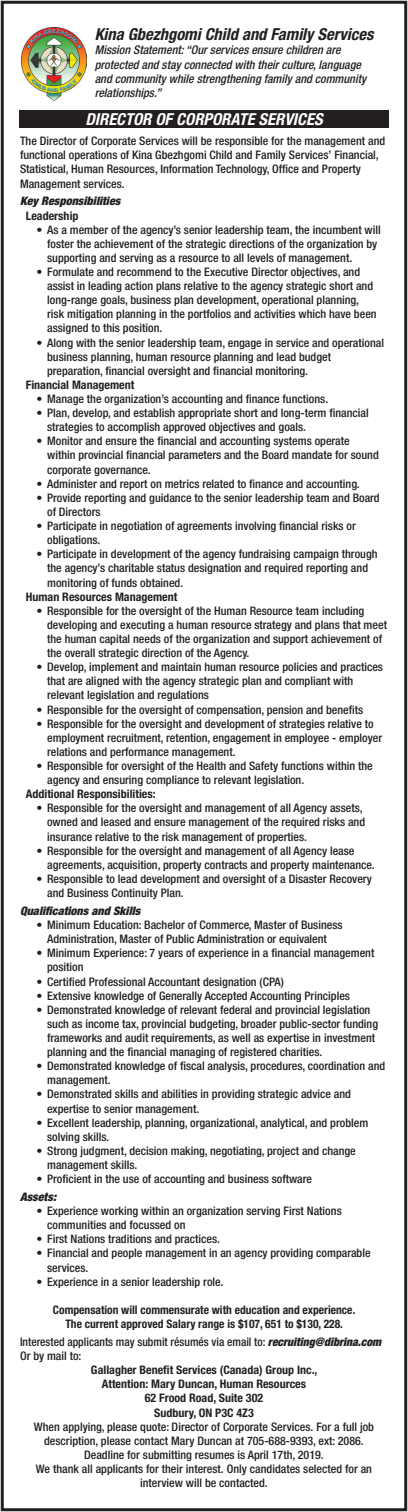
<style>
.page{position:relative;width:408px;height:1512px;background:#fff}
.page>*{position:absolute;margin:0;border:0;box-sizing:border-box;transform-origin:0 0}
.t1{font:italic 700 condensed 16.5px "Helvetica Neue";color:#231f20}
.t2{font:italic 700 condensed 16.5px "Helvetica Neue";color:#fff}
.t3{font:italic 500 condensed 12px/14.4px "Helvetica Neue";color:#231f20}
.t4{font:500 condensed 11.7px/14.1px "Helvetica Neue";color:#231f20}
.t5{font:700 condensed 11.7px/14.1px "Helvetica Neue";color:#231f20;text-align:center}
.t6{font:italic 900 condensed 11.7px "Helvetica Neue";color:#231f20}
.s1{font-weight:900;font-style:italic}
</style>
<div class="page">
<img style="left:21px;top:27px;width:66px;height:73px">
<div style="left:1px;top:1px;width:405px;height:1510px;border:3px solid #231f20"></div>
<div style="left:19px;top:110px;width:369px;height:18px;background:#231f20"></div>
<h1 class="t1" style="left:94px;top:24px;width:280px">Kina Gbezhgomi Child and Family Services</h1>
<p class="t3" style="left:94px;top:43px;width:273px">Mission Statement: “Our services ensure children are protected and stay connected with their culture, language and community while strengthening family and community relationships.”</p>
<p class="t4" style="left:20px;top:134px;width:366px">The Director of Corporate Services will be responsible for the management and functional operations of Kina Gbezhgomi Child and Family Services’ Financial, Statistical, Human Resources, Information Technology, Office and Property Management services.</p>
<p class="t6" style="left:20px;top:194px;width:102px">Key Responsibilities</p>
<p class="t5" style="left:26px;top:208px;width:54px">Leadership</p>
<p class="t4" style="left:47px;top:222px;width:335px;text-indent:-10px">• As a member of the agency’s senior leadership team, the incumbent will foster the achievement of the strategic directions of the organization by supporting and serving as a resource to all levels of management.</p>
<p class="t4" style="left:47px;top:265px;width:330px;text-indent:-10px">• Formulate and recommend to the Executive Director objectives, and assist in leading action plans relative to the agency strategic short and long-range goals, business plan development, operational planning, risk mitigation planning in the portfolios and activities which have been assigned to this position.</p>
<p class="t4" style="left:47px;top:335px;width:338px;text-indent:-10px">• Along with the senior leadership team, engage in service and operational business planning, human resource planning and lead budget preparation, financial oversight and financial monitoring.</p>
<p class="t5" style="left:26px;top:378px;width:110px">Financial Management</p>
<p class="t4" style="left:37px;top:392px;width:293px">• Manage the organization’s accounting and finance functions.</p>
<p class="t4" style="left:47px;top:406px;width:323px;text-indent:-10px">• Plan, develop, and establish appropriate short and long-term financial strategies to accomplish approved objectives and goals.</p>
<p class="t4" style="left:47px;top:434px;width:333px;text-indent:-10px">• Monitor and ensure the financial and accounting systems operate within provincial financial parameters and the Board mandate for sound corporate governance.</p>
<p class="t4" style="left:37px;top:476px;width:324px">• Administer and report on metrics related to finance and accounting.</p>
<p class="t4" style="left:47px;top:490px;width:334px;text-indent:-10px">• Provide reporting and guidance to the senior leadership team and Board of Directors</p>
<p class="t4" style="left:47px;top:519px;width:310px;text-indent:-10px">• Participate in negotiation of agreements involving financial risks or obligations.</p>
<p class="t4" style="left:47px;top:547px;width:331px;text-indent:-10px">• Participate in development of the agency fundraising campaign through the agency’s charitable status designation and required reporting and monitoring of funds obtained.</p>
<p class="t5" style="left:26px;top:589px;width:153px">Human Resources Management</p>
<p class="t4" style="left:47px;top:603px;width:341px;text-indent:-10px">• Responsible for the oversight of the Human Resource team including developing and executing a human resource strategy and plans that meet the human capital needs of the organization and support achievement of the overall strategic direction of the Agency.</p>
<p class="t4" style="left:47px;top:660px;width:337px;text-indent:-10px">• Develop, implement and maintain human resource policies and practices that are aligned with the agency strategic plan and compliant with relevant legislation and regulations</p>
<p class="t4" style="left:37px;top:702px;width:328px">• Responsible for the oversight of compensation, pension and benefits</p>
<p class="t4" style="left:47px;top:716px;width:336px;text-indent:-10px">• Responsible for the oversight and development of strategies relative to employment recruitment, retention, engagement in employee - employer relations and performance management.</p>
<p class="t4" style="left:47px;top:759px;width:327px;text-indent:-10px">• Responsible for oversight of the Health and Safety functions within the agency and ensuring compliance to relevant legislation.</p>
<p class="t5" style="left:26px;top:787px;width:131px">Additional Responsibilities:</p>
<p class="t4" style="left:47px;top:801px;width:319px;text-indent:-10px">• Responsible for the oversight and management of all Agency assets, owned and leased and ensure management of the required risks and insurance relative to the risk management of properties.</p>
<p class="t4" style="left:47px;top:843px;width:328px;text-indent:-10px">• Responsible for the oversight and management of all Agency lease agreements, acquisition, property contracts and property maintenance.</p>
<p class="t4" style="left:47px;top:872px;width:326px;text-indent:-10px">• Responsible to lead development and oversight of a Disaster Recovery and Business Continuity Plan.</p>
<p class="t6" style="left:20px;top:904px;width:122px">Qualifications and Skills</p>
<p class="t4" style="left:37px;top:918px;width:307px;text-align:center">• Minimum Education: Bachelor of Commerce, Master of Business<br>Administration, Master of Public Administration or equivalent</p>
<p class="t4" style="left:47px;top:946px;width:328px;text-indent:-10px">• Minimum Experience: 7 years of experience in a financial management position</p>
<p class="t4" style="left:37px;top:974px;width:248px">• Certified Professional Accountant designation (CPA)</p>
<p class="t4" style="left:37px;top:988px;width:314px">• Extensive knowledge of Generally Accepted Accounting Principles</p>
<p class="t4" style="left:47px;top:1002px;width:332px;text-indent:-10px">• Demonstrated knowledge of relevant federal and provincial legislation such as income tax, provincial budgeting, broader public-sector funding frameworks and audit requirements, as well as expertise in investment planning and the financial managing of registered charities.</p>
<p class="t4" style="left:47px;top:1059px;width:339px;text-indent:-10px">• Demonstrated knowledge of fiscal analysis, procedures, coordination and management.</p>
<p class="t4" style="left:47px;top:1087px;width:305px;text-indent:-10px">• Demonstrated skills and abilities in providing strategic advice and expertise to senior management.</p>
<p class="t4" style="left:47px;top:1115px;width:322px;text-indent:-10px">• Excellent leadership, planning, organizational, analytical, and problem solving skills.</p>
<p class="t4" style="left:47px;top:1144px;width:310px;text-indent:-10px">• Strong judgment, decision making, negotiating, project and change management skills.</p>
<p class="t4" style="left:37px;top:1172px;width:277px">• Proficient in the use of accounting and business software</p>
<p class="t6" style="left:20px;top:1190px;width:38px">Assets:</p>
<p class="t4" style="left:47px;top:1204px;width:296px;text-indent:-10px">• Experience working within an organization serving First Nations communities and focussed on</p>
<p class="t4" style="left:37px;top:1232px;width:185px">• First Nations traditions and practices.</p>
<p class="t4" style="left:47px;top:1246px;width:324px;text-indent:-10px">• Financial and people management in an agency providing comparable services.</p>
<p class="t4" style="left:37px;top:1274px;width:188px">• Experience in a senior leadership role.</p>
<p class="t5" style="left:53px;top:1303px;width:303px">Compensation will commensurate with education and experience.<br>The current approved Salary range is $107, 651 to $130, 228.</p>
<p class="t4" style="left:20px;top:1335px;width:362px">Interested applicants may submit résumés via email to: <span class="s1">recruiting@dibrina.com<br></span>Or by mail to:</p>
<p class="t5" style="left:91px;top:1363px;width:228px">Gallagher Benefit Services (Canada) Group Inc., Attention: Mary Duncan, Human Resources<br>62 Frood Road, Suite 302<br>Sudbury, ON P3C 4Z3</p>
<p class="t4" style="left:34px;top:1419px;width:341px;text-align:center">When applying, please quote: Director of Corporate Services. For a full job description, please contact Mary Duncan at 705-688-9393, ext: 2086.<br>Deadline for submitting resumes is April 17th, 2019.<br>We thank all applicants for their interest. Only candidates selected for an interview will be contacted.</p>
<h1 class="t2" style="left:85px;top:109px;width:238px">DIRECTOR OF CORPORATE SERVICES</h1>
</div>
